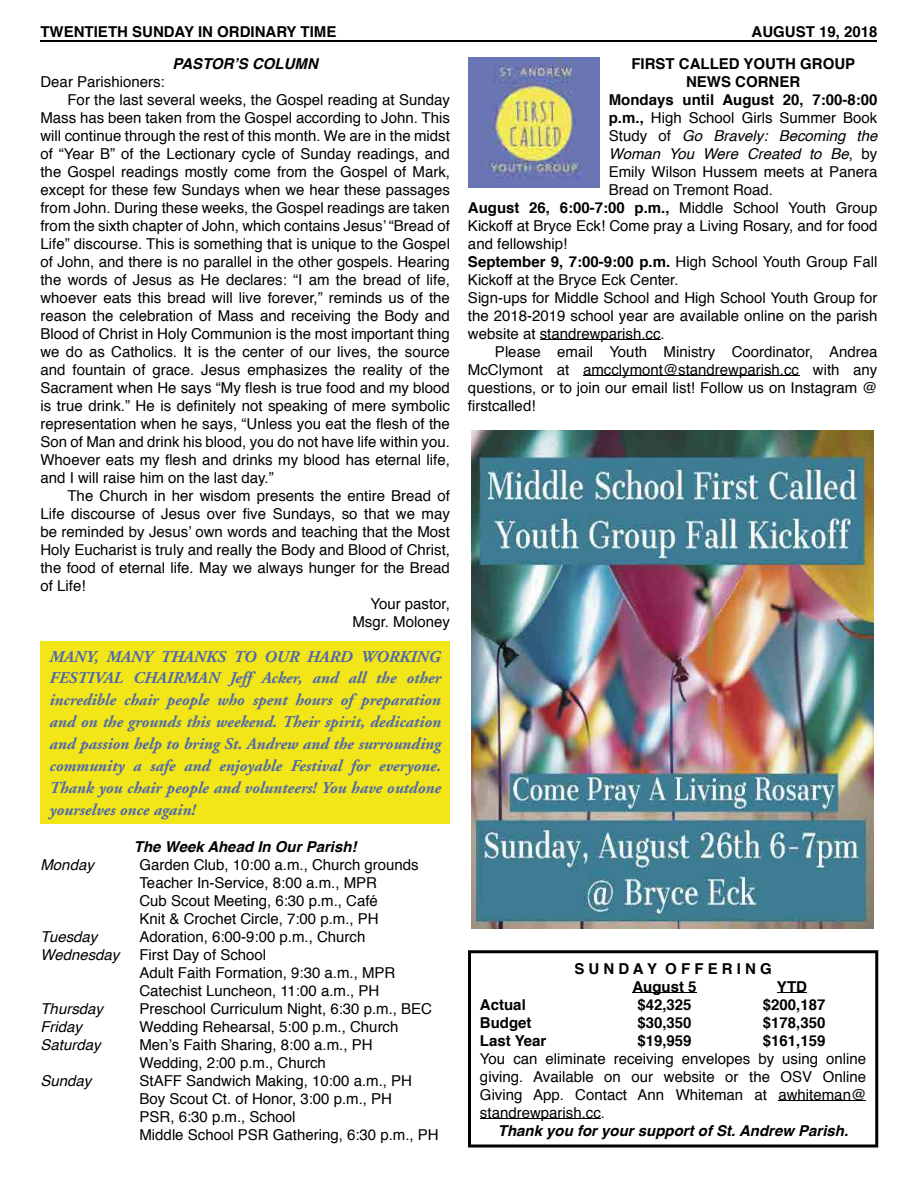
<style>
.page{position:relative;width:918px;height:1188px;background:#fff}
.page>*{position:absolute;margin:0;border:0;box-sizing:border-box;transform-origin:0 0}
.t1{font:italic 700 16.5px/21.9px "Adobe Garamond";color:#5068ab;text-align:justify}
.t2{font:15px/18px "Helvetica";color:#000}
.t3{font:700 15px/18px "Helvetica";color:#000}
.t4{font:italic 15px "Helvetica";color:#000}
.t5{font:italic 700 15px "Helvetica";color:#000}
.s1{font-weight:700}
.s2{font-style:normal}
.s3{font-weight:400}
</style>
<div class="page">
<hr style="left:40px;top:40px;width:838px;height:2px;background:#000">
<div style="left:40px;top:641px;width:410px;height:183px;background:#f2e618"></div>
<svg style="left:468px;top:950px;width:410px;height:198px"></svg>
<hr style="left:540px;top:339px;width:121px;height:1px;background:#000">
<hr style="left:583px;top:375px;width:216px;height:1px;background:#000">
<img style="left:468px;top:57px;width:132px;height:131px">
<img style="left:472px;top:430px;width:402px;height:498px">
<p class="t3" style="left:40px;top:23px;width:297px">TWENTIETH SUNDAY IN ORDINARY TIME</p>
<p class="t3" style="left:752px;top:23px;width:127px">AUGUST 19, 2018</p>
<p class="t5" style="left:173px;top:51px;width:147px">PASTOR’S COLUMN</p>
<p class="t2" style="left:40px;top:73px;width:126px">Dear Parishioners:</p>
<p class="t2" style="left:67px;top:91px;width:384px">For the last several weeks, the Gospel reading at Sunday</p>
<p class="t2" style="left:40px;top:109px;width:411px">Mass has been taken from the Gospel according to John. This</p>
<p class="t2" style="left:40px;top:127px;width:411px">will continue through the rest of this month. We are in the midst</p>
<p class="t2" style="left:40px;top:145px;width:411px">of “Year B” of the Lectionary cycle of Sunday readings, and</p>
<p class="t2" style="left:40px;top:163px;width:411px">the Gospel readings mostly come from the Gospel of Mark,</p>
<p class="t2" style="left:40px;top:181px;width:411px">except for these few Sundays when we hear these passages</p>
<p class="t2" style="left:40px;top:199px;width:411px">from John. During these weeks, the Gospel readings are taken</p>
<p class="t2" style="left:40px;top:217px;width:411px">from the sixth chapter of John, which contains Jesus’ “Bread of</p>
<p class="t2" style="left:40px;top:235px;width:411px">Life” discourse. This is something that is unique to the Gospel</p>
<p class="t2" style="left:40px;top:253px;width:411px">of John, and there is no parallel in the other gospels. Hearing</p>
<p class="t2" style="left:40px;top:271px;width:411px">the words of Jesus as He declares: “I am the bread of life,</p>
<p class="t2" style="left:40px;top:289px;width:411px">whoever eats this bread will live forever,” reminds us of the</p>
<p class="t2" style="left:40px;top:307px;width:411px">reason the celebration of Mass and receiving the Body and</p>
<p class="t2" style="left:40px;top:325px;width:411px">Blood of Christ in Holy Communion is the most important thing</p>
<p class="t2" style="left:40px;top:343px;width:411px">we do as Catholics. It is the center of our lives, the source</p>
<p class="t2" style="left:40px;top:361px;width:411px">and fountain of grace. Jesus emphasizes the reality of the</p>
<p class="t2" style="left:40px;top:379px;width:411px">Sacrament when He says “My flesh is true food and my blood</p>
<p class="t2" style="left:40px;top:397px;width:411px">is true drink.” He is definitely not speaking of mere symbolic</p>
<p class="t2" style="left:40px;top:415px;width:411px">representation when he says, “Unless you eat the flesh of the</p>
<p class="t2" style="left:40px;top:433px;width:411px">Son of Man and drink his blood, you do not have life within you.</p>
<p class="t2" style="left:40px;top:451px;width:411px">Whoever eats my flesh and drinks my blood has eternal life,</p>
<p class="t2" style="left:40px;top:469px;width:235px">and I will raise him on the last day.”</p>
<p class="t2" style="left:67px;top:487px;width:384px">The Church in her wisdom presents the entire Bread of</p>
<p class="t2" style="left:40px;top:505px;width:411px">Life discourse of Jesus over five Sundays, so that we may</p>
<p class="t2" style="left:40px;top:523px;width:411px">be reminded by Jesus’ own words and teaching that the Most</p>
<p class="t2" style="left:40px;top:541px;width:411px">Holy Eucharist is truly and really the Body and Blood of Christ,</p>
<p class="t2" style="left:40px;top:559px;width:411px">the food of eternal life. May we always hunger for the Bread</p>
<p class="t2" style="left:40px;top:577px;width:47px">of Life!</p>
<p class="t2" style="left:370px;top:595px;width:81px">Your pastor,</p>
<p class="t2" style="left:352px;top:613px;width:99px">Msgr. Moloney</p>
<p class="t1" style="left:50px;top:646px;width:393px">MANY, MANY THANKS TO OUR HARD WORKING FESTIVAL CHAIRMAN Jeff Acker, and all the other incredible chair people who spent hours of preparation and on the grounds this weekend. Their spirit, dedication and passion help to bring St. Andrew and the surrounding community a safe and enjoyable Festival for everyone.<br>Thank you chair people and volunteers! You have outdone yourselves once again!</p>
<p class="t5" style="left:134px;top:834px;width:224px">The Week Ahead In Our Parish!</p>
<p class="t4" style="left:40px;top:852px;width:55px">Monday</p>
<p class="t2" style="left:139px;top:856px;width:281px">Garden Club, 10:00 a.m., Church grounds Teacher In-Service, 8:00 a.m., MPR<br>Cub Scout Meeting, 6:30 p.m., Café<br>Knit &amp; Crochet Circle, 7:00 p.m., PH</p>
<p class="t4" style="left:40px;top:924px;width:58px">Tuesday</p>
<p class="t2" style="left:139px;top:928px;width:227px">Adoration, 6:00-9:00 p.m., Church</p>
<p class="t4" style="left:40px;top:942px;width:80px">Wednesday</p>
<p class="t2" style="left:139px;top:946px;width:257px">First Day of School<br>Adult Faith Formation, 9:30 a.m., MPR<br>Catechist Luncheon, 11:00 a.m., PH</p>
<p class="t4" style="left:40px;top:996px;width:64px">Thursday</p>
<p class="t2" style="left:139px;top:1000px;width:294px">Preschool Curriculum Night, 6:30 p.m., BEC</p>
<p class="t4" style="left:40px;top:1014px;width:43px">Friday</p>
<p class="t2" style="left:139px;top:1018px;width:261px">Wedding Rehearsal, 5:00 p.m., Church</p>
<p class="t4" style="left:40px;top:1032px;width:62px">Saturday</p>
<p class="t2" style="left:139px;top:1036px;width:235px">Men’s Faith Sharing, 8:00 a.m., PH<br>Wedding, 2:00 p.m., Church</p>
<p class="t4" style="left:40px;top:1068px;width:52px">Sunday</p>
<p class="t2" style="left:139px;top:1072px;width:301px">StAFF Sandwich Making, 10:00 a.m., PH Boy Scout Ct. of Honor, 3:00 p.m., PH<br>PSR, 6:30 p.m., School<br>Middle School PSR Gathering, 6:30 p.m., PH</p>
<p class="t3" style="left:631px;top:54px;width:225px">FIRST CALLED YOUTH GROUP</p>
<p class="t3" style="left:686px;top:72px;width:116px">NEWS CORNER</p>
<p class="t3" style="left:609px;top:90px;width:270px">Mondays until August 20, 7:00-8:00</p>
<p class="t2" style="left:609px;top:109px;width:270px"><span class="s1">p.m.,</span> High School Girls Summer Book</p>
<p class="t4" style="left:609px;top:123px;width:270px"><span class="s2">Study of</span> Go Bravely: Becoming the</p>
<p class="t4" style="left:609px;top:141px;width:270px">Woman You Were Created to Be<span class="s2">, by</span></p>
<p class="t2" style="left:609px;top:163px;width:270px">Emily Wilson Hussem meets at Panera</p>
<p class="t2" style="left:609px;top:181px;width:166px">Bread on Tremont Road.</p>
<p class="t3" style="left:468px;top:198px;width:411px">August 26, 6:00-7:00 p.m., <span class="s3">Middle School Youth Group</span></p>
<p class="t2" style="left:468px;top:217px;width:411px">Kickoff at Bryce Eck! Come pray a Living Rosary, and for food</p>
<p class="t2" style="left:468px;top:235px;width:101px">and fellowship!</p>
<p class="t3" style="left:468px;top:252px;width:411px">September 9, 7:00-9:00 p.m. <span class="s3">High School Youth Group Fall</span></p>
<p class="t2" style="left:468px;top:271px;width:212px">Kickoff at the Bryce Eck Center.</p>
<p class="t2" style="left:468px;top:289px;width:411px">Sign-ups for Middle School and High School Youth Group for</p>
<p class="t2" style="left:468px;top:307px;width:411px">the 2018-2019 school year are available online on the parish</p>
<p class="t2" style="left:468px;top:325px;width:198px">website at standrewparish.cc.</p>
<p class="t2" style="left:495px;top:343px;width:384px">Please email Youth Ministry Coordinator, Andrea</p>
<p class="t2" style="left:468px;top:361px;width:411px">McClymont at amcclymont@standrewparish.cc with any</p>
<p class="t2" style="left:468px;top:379px;width:411px">questions, or to join our email list! Follow us on Instagram @</p>
<p class="t2" style="left:468px;top:397px;width:69px">firstcalled!</p>
<p class="t3" style="left:632px;top:959px;width:141px;text-indent:-58px">S U N D A Y O F F E R I N G<br>August 5</p>
<p class="t3" style="left:777px;top:977px;width:32px">YTD</p>
<p class="t3" style="left:480px;top:995px;width:47px">Actual</p>
<p class="t3" style="left:637px;top:995px;width:56px">$42,325</p>
<p class="t3" style="left:763px;top:995px;width:64px">$200,187</p>
<p class="t3" style="left:480px;top:1013px;width:53px">Budget</p>
<p class="t3" style="left:637px;top:1013px;width:56px">$30,350</p>
<p class="t3" style="left:763px;top:1013px;width:64px">$178,350</p>
<p class="t3" style="left:480px;top:1031px;width:68px">Last Year</p>
<p class="t3" style="left:637px;top:1031px;width:56px">$19,959</p>
<p class="t3" style="left:763px;top:1031px;width:64px">$161,159</p>
<p class="t2" style="left:480px;top:1050px;width:388px;text-align:justify">You can eliminate receiving envelopes by using online giving. Available on our website or the OSV Online Giving App. Contact Ann Whiteman at awhiteman@ standrewparish.cc.</p>
<p class="t5" style="left:498px;top:1118px;width:352px">Thank you for your support of St. Andrew Parish.</p>
</div>
